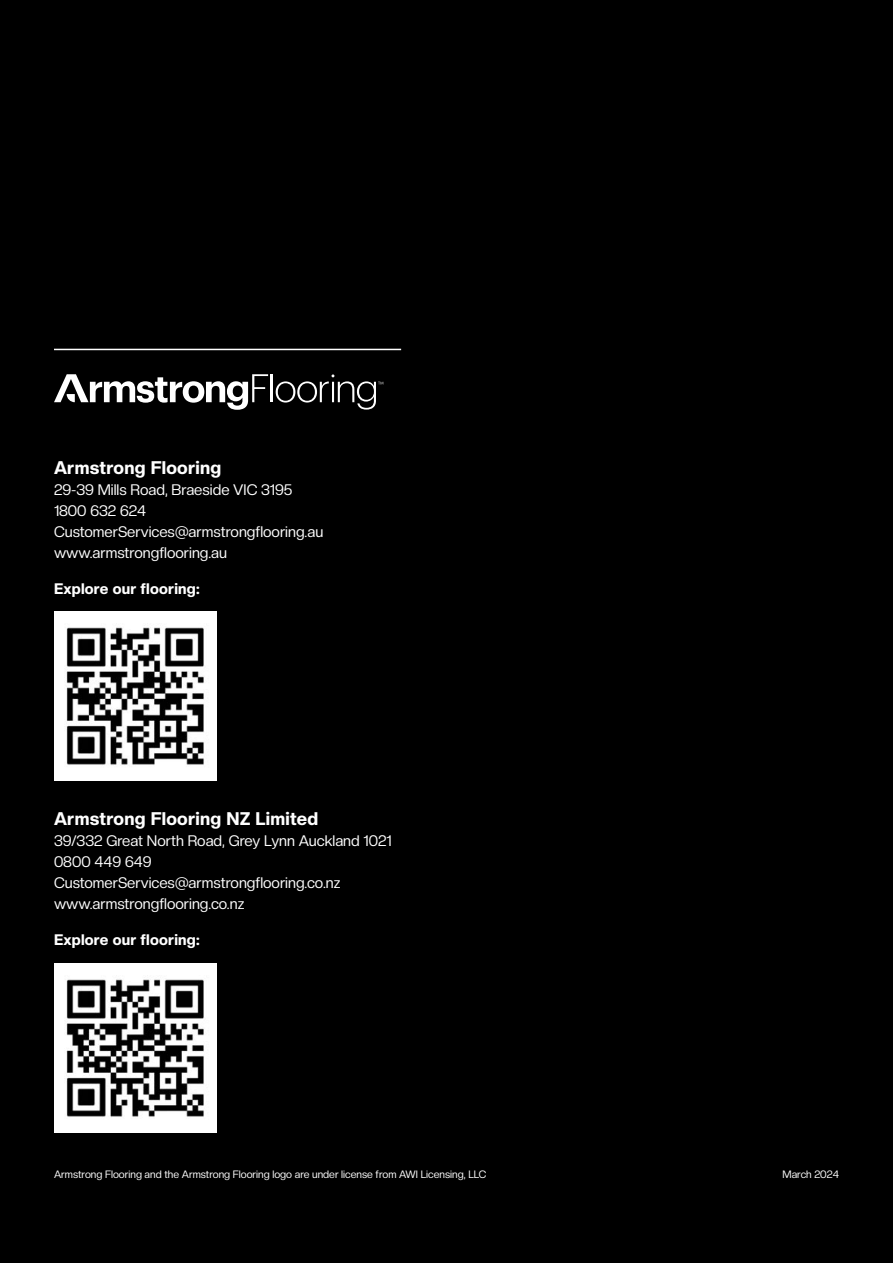
<style>
.page{position:relative;width:893px;height:1263px;background:#000}
.page>*{position:absolute;margin:0;border:0;box-sizing:border-box;transform-origin:0 0}
.t1{font:800 18px "Creato Display";letter-spacing:.015em;color:#fff}
.t2{font:15px/21px "Creato Display";color:#fff}
.t3{font:800 15px "Creato Display";letter-spacing:.015em;color:#fff}
.t4{font:10.5px "Creato Display";color:#fff}
</style>
<div class="page">
<img style="left:54px;top:612px;width:163px;height:169px">
<img style="left:54px;top:963px;width:163px;height:169px">
<hr style="left:271px;top:374px;width:2px;height:28px;background:#fff">
<svg style="left:54px;top:374px;width:214px;height:36px"></svg>
<svg style="left:276px;top:374px;width:107px;height:36px"></svg>
<hr style="left:54px;top:349px;width:347px;height:1px;background:#fff">
<p class="t1" style="left:54px;top:457px;width:169px">Armstrong Flooring</p>
<p class="t2" style="left:54px;top:479px;width:271px">29-39 Mills Road, Braeside VIC 3195<br>1800 632 624<br>CustomerServices@armstrongflooring.au www.armstrongflooring.au</p>
<p class="t3" style="left:54px;top:579px;width:147px">Explore our flooring:</p>
<p class="t1" style="left:54px;top:808px;width:266px">Armstrong Flooring NZ Limited</p>
<p class="t2" style="left:54px;top:830px;width:339px">39/332 Great North Road, Grey Lynn Auckland 1021<br>0800 449 649<br>CustomerServices@armstrongflooring.co.nz www.armstrongflooring.co.nz</p>
<p class="t3" style="left:54px;top:931px;width:147px">Explore our flooring:</p>
<p class="t4" style="left:54px;top:1168px;width:434px">Armstrong Flooring and the Armstrong Flooring logo are under license from AWI Licensing, LLC</p>
<p class="t4" style="left:783px;top:1168px;width:58px">March 2024</p>
</div>
